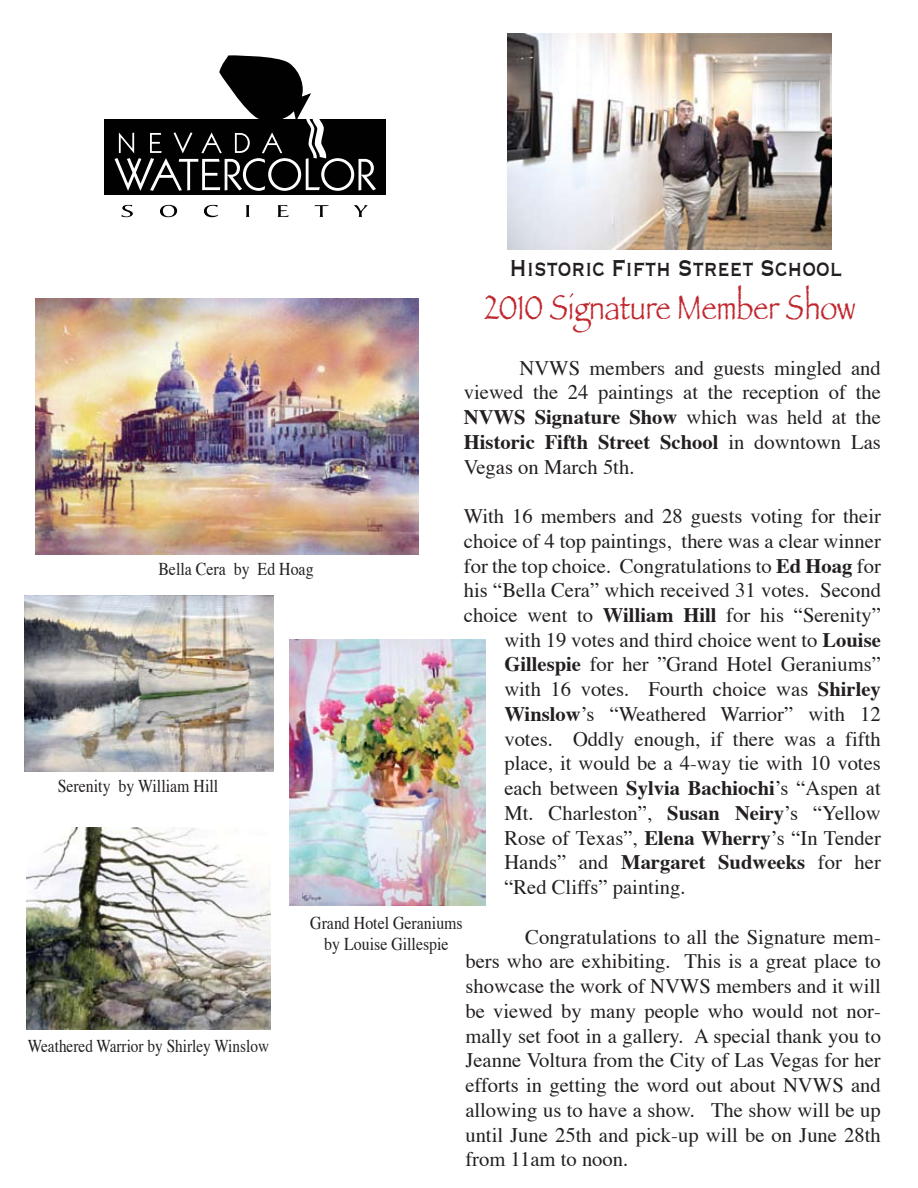
<style>
.page{position:relative;width:918px;height:1188px;background:#fff}
.page>*{position:absolute;margin:0;border:0;box-sizing:border-box;transform-origin:0 0}
.t1{font:36px "Papyrus";color:#c0272d;scale:.78 1}
.t2{font:30px "Copperplate";color:#231f20;scale:.74 1}
.t3{font:20.55px/24.8px "Times";color:#231f20;text-align:justify}
.t4{font:700 20.55px "Times";color:#231f20}
.t5{font:18px/21.6px "Times";color:#231f20;text-align:center;scale:.88 1}
.t6{font:18px "Times";color:#231f20;scale:.85 1}
.s1{font-weight:700}
.s2{font-weight:400}
</style>
<div class="page">
<img style="left:508px;top:34px;width:324px;height:215px">
<img style="left:36px;top:298px;width:383px;height:256px">
<img style="left:290px;top:640px;width:195px;height:265px">
<img style="left:24px;top:596px;width:250px;height:175px">
<img style="left:26px;top:828px;width:244px;height:201px">
<svg style="left:104px;top:55px;width:282px;height:163px"></svg>
<h2 class="t2" style="left:510px;top:249px;width:451px">Historic Fifth Street School</h2>
<h1 class="t1" style="left:484px;top:286px;width:477px">2010 Signature Member Show</h1>
<p class="t3" style="left:464px;top:354px;width:419px;text-indent:56px">NVWS members and guests mingled and viewed the 24 paintings at the reception of the <span class="s1">NVWS Signature Show</span> which was held at the <span class="s1">Historic Fifth Street School</span> in downtown Las Vegas on March 5th.</p>
<p class="t3" style="left:464px;top:502px;width:419px">With 16 members and 28 guests voting for their</p>
<p class="t3" style="left:464px;top:527px;width:419px">choice of 4 top paintings, there was a clear winner</p>
<p class="t3" style="left:464px;top:551px;width:418px">for the top choice. Congratulations to <span class="s1">Ed Hoag</span> for</p>
<p class="t3" style="left:464px;top:576px;width:419px">his “Bella Cera” which received 31 votes. Second</p>
<p class="t3" style="left:464px;top:601px;width:419px">choice went to <span class="s1">William Hill</span> for his “Serenity”</p>
<p class="t3" style="left:504px;top:626px;width:378px">with 19 votes and third choice went to <span class="s1">Louise</span></p>
<p class="t3" style="left:504px;top:650px;width:378px"><span class="s1">Gillespie</span> for her ”Grand Hotel Geraniums”</p>
<p class="t3" style="left:504px;top:675px;width:378px">with 16 votes. Fourth choice was <span class="s1">Shirley</span></p>
<p class="t3" style="left:504px;top:700px;width:378px"><span class="s1">Winslow</span>’s “Weathered Warrior” with 12</p>
<p class="t3" style="left:504px;top:725px;width:378px">votes. Oddly enough, if there was a fifth</p>
<p class="t3" style="left:504px;top:749px;width:378px">place, it would be a 4-way tie with 10 votes</p>
<p class="t3" style="left:504px;top:774px;width:378px">each between <span class="s1">Sylvia Bachiochi</span>’s “Aspen at</p>
<p class="t3" style="left:504px;top:799px;width:378px">Mt. Charleston”, <span class="s1">Susan Neiry</span>’s “Yellow</p>
<p class="t3" style="left:504px;top:824px;width:378px">Rose of Texas”, <span class="s1">Elena Wherry</span>’s “In Tender</p>
<p class="t4" style="left:504px;top:843px;width:378px"><span class="s2">Hands” and</span> Margaret Sudweeks <span class="s2">for her</span></p>
<p class="t3" style="left:504px;top:873px;width:183px">“Red Cliffs” painting.</p>
<p class="t3" style="left:465px;top:923px;width:417px;text-indent:60px">Congratulations to all the Signature mem&shy;bers who are exhibiting. This is a great place to showcase the work of NVWS members and it will be viewed by many people who would not nor&shy;mally set foot in a gallery. A special thank you to Jeanne Voltura from the City of Las Vegas for her efforts in getting the word out about NVWS and allowing us to have a show. The show will be up until June 25th and pick-up will be on June 28th from 11am to noon.</p>
<p class="t5" style="left:158px;top:557px;width:178px">Bella Cera by Ed Hoag</p>
<p class="t5" style="left:58px;top:774px;width:184px">Serenity by William Hill</p>
<p class="t5" style="left:310px;top:910px;width:175px">Grand Hotel Geraniums by Louise Gillespie</p>
<p class="t6" style="left:28px;top:1029px;width:285px">Weathered Warrior by Shirley Winslow</p>
</div>
